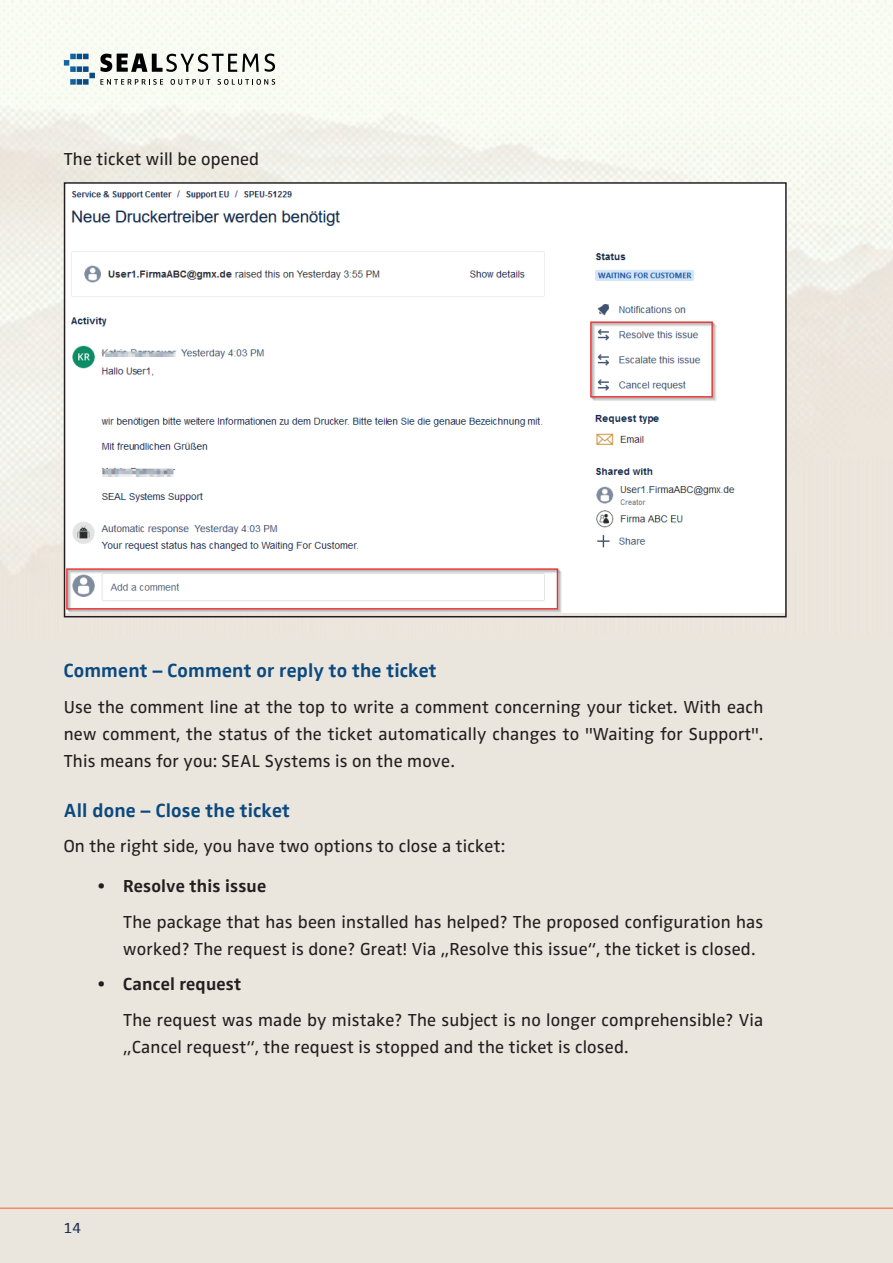
<style>
.page{position:relative;width:893px;height:1263px;background:#eae6dd}
.page>*{position:absolute;margin:0;border:0;box-sizing:border-box;transform-origin:0 0}
.t1{font:700 19.5px "Zwo Offc";letter-spacing:.01em;color:#0b497f}
.t2{font:18px/27px "Zwo Pro";letter-spacing:.01em;color:#231f20}
.t3{font:700 18px "Zwo Pro";letter-spacing:.01em;color:#231f20}
.t4{font:15px "Zwo Offc";color:#182b52}
</style>
<div class="page">
<img style="left:0;top:0;width:893px;height:618px">
<svg style="left:64px;top:54px;width:31px;height:31px"></svg>
<svg style="left:100px;top:54px;width:159px;height:18px;background:#9a9c98"></svg>
<svg style="left:265px;top:54px;width:10px;height:18px"></svg>
<svg style="left:100px;top:79px;width:63px;height:6px"></svg>
<svg style="left:171px;top:79px;width:39px;height:6px"></svg>
<svg style="left:218px;top:79px;width:57px;height:6px"></svg>
<hr style="left:0;top:1207px;width:893px;height:2px;background:#f58b6d">
<img style="left:67px;top:185px;width:717px;height:428px">
<div style="left:64px;top:182px;width:723px;height:435px;border:2px solid #231f20"></div>
<p class="t2" style="left:64px;top:144px;width:197px">The ticket will be opened</p>
<p class="t1" style="left:64px;top:659px;width:374px">Comment – Comment or reply to the ticket</p>
<p class="t2" style="left:64px;top:692px;width:701px;text-align:justify">Use the comment line at the top to write a comment concerning your ticket. With each new comment, the status of the ticket automatically changes to "Waiting for Support".<br>This means for you: SEAL Systems is on the move.</p>
<p class="t1" style="left:64px;top:799px;width:228px">All done – Close the ticket</p>
<p class="t2" style="left:64px;top:831px;width:443px">On the right side, you have two options to close a ticket:</p>
<p class="t3" style="left:98px;top:872px;width:170px">• Resolve this issue</p>
<p class="t2" style="left:123px;top:907px;width:641px">The package that has been installed has helped? The proposed configuration has worked? The request is done? Great! Via „Resolve this issue“, the ticket is closed.</p>
<p class="t3" style="left:98px;top:970px;width:145px">• Cancel request</p>
<p class="t2" style="left:123px;top:1005px;width:641px">The request was made by mistake? The subject is no longer comprehensible? Via „Cancel request“, the request is stopped and the ticket is closed.</p>
<p class="t4" style="left:64px;top:1219px;width:19px">14</p>
</div>
